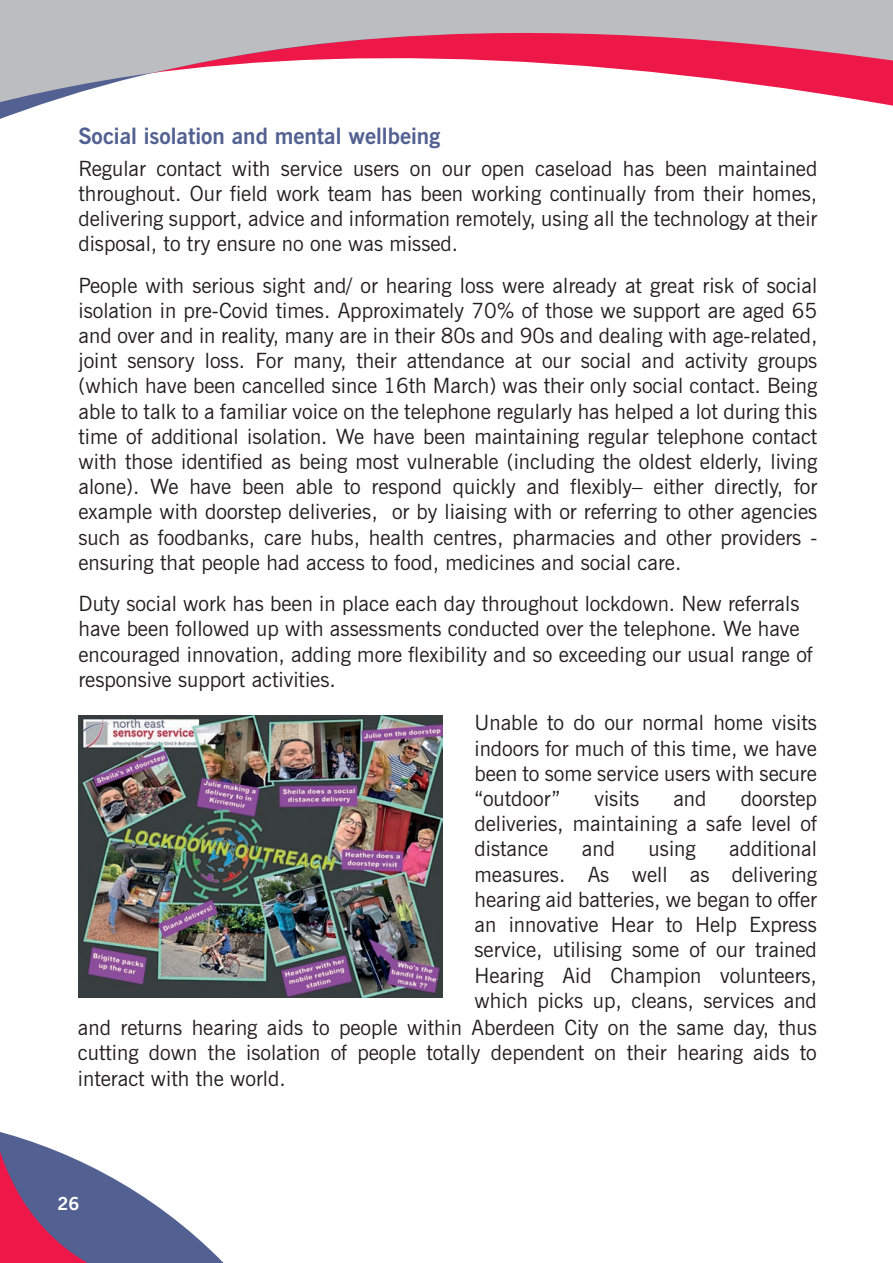
<style>
.page{position:relative;width:893px;height:1263px;background:#fff}
.page>*{position:absolute;margin:0;border:0;box-sizing:border-box;transform-origin:0 0}
.t1{font:700 22.5px "News Gothic BT";color:#536192}
.t2{font:21px/25.2px "News Gothic BT";color:#231f20;text-align:justify}
.t3{font:700 18px "News Gothic BT";color:#fff}
</style>
<div class="page">
<svg style="left:0;top:1132px;width:224px;height:131px"></svg>
<svg style="left:0;top:0;width:893px;height:106px"></svg>
<img style="left:78px;top:716px;width:365px;height:282px">
<p class="t1" style="left:78px;top:123px;width:364px">Social isolation and mental wellbeing</p>
<p class="t2" style="left:78px;top:155px;width:740px">Regular contact with service users on our open caseload has been maintained throughout. Our field work team has been working continually from their homes, delivering support, advice and information remotely, using all the technology at their disposal, to try ensure no one was missed.</p>
<p class="t2" style="left:78px;top:272px;width:740px">People with serious sight and/ or hearing loss were already at great risk of social isolation in pre-Covid times. Approximately 70% of those we support are aged 65 and over and in reality, many are in their 80s and 90s and dealing with age-related, joint sensory loss. For many, their attendance at our social and activity groups (which have been cancelled since 16th March) was their only social contact. Being able to talk to a familiar voice on the telephone regularly has helped a lot during this time of additional isolation. We have been maintaining regular telephone contact with those identified as being most vulnerable (including the oldest elderly, living alone). We have been able to respond quickly and flexibly– either directly, for example with doorstep deliveries, or by liaising with or referring to other agencies such as foodbanks, care hubs, health centres, pharmacies and other providers - ensuring that people had access to food, medicines and social care.</p>
<p class="t2" style="left:78px;top:591px;width:736px;text-align:left">Duty social work has been in place each day throughout lockdown. New referrals have been followed up with assessments conducted over the telephone. We have encouraged innovation, adding more flexibility and so exceeding our usual range of responsive support activities.</p>
<p class="t2" style="left:474px;top:710px;width:344px">Unable to do our normal home visits indoors for much of this time, we have been to some service users with secure “outdoor”</p>
<p class="t2" style="left:474px;top:786px;width:344px;text-indent:266px">doorstep deliveries, maintaining a safe level of distance</p>
<p class="t2" style="left:594px;top:786px;width:46px">visits</p>
<p class="t2" style="left:673px;top:786px;width:35px">and</p>
<p class="t2" style="left:474px;top:836px;width:344px;text-indent:255px">additional measures. As well as delivering hearing aid batteries, we began to offer an innovative Hear to Help Express service, utilising some of our trained Hearing Aid Champion volunteers, which picks up, cleans, services and</p>
<p class="t2" style="left:582px;top:836px;width:35px">and</p>
<p class="t2" style="left:649px;top:836px;width:49px">using</p>
<p class="t2" style="left:78px;top:1015px;width:740px">and returns hearing aids to people within Aberdeen City on the same day, thus cutting down the isolation of people totally dependent on their hearing aids to interact with the world.</p>
<p class="t3" style="left:57px;top:1192px;width:23px">26</p>
</div>
